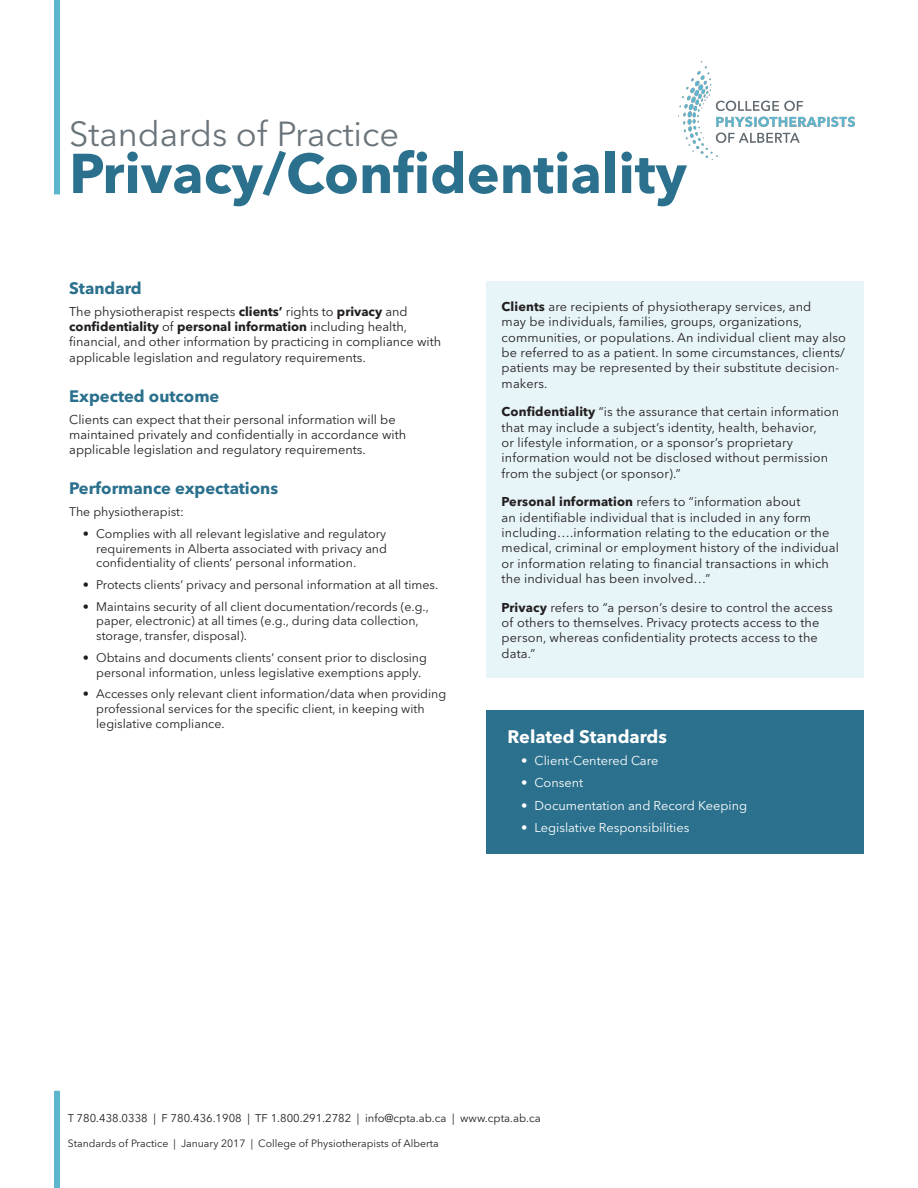
<style>
.page{position:relative;width:918px;height:1188px;background:#fff}
.page>*{position:absolute;margin:0;border:0;box-sizing:border-box;transform-origin:0 0}
.t1{font:700 55.5px "Avenir Next LT Pro";color:#2b708d}
.t2{font:34.5px "Avenir Next LT Pro";color:#6a747b}
.t3{font:700 18px "Avenir Next LT Pro";color:#fff}
.t4{font:700 16.5px "Avenir Next LT Pro";color:#2b708d}
.t5{font:12.75px/15.3px "Avenir Next LT Pro";letter-spacing:.01em;color:#231f20}
.t6{font:12.75px "Avenir Next LT Pro";color:#fff}
.t7{font:12.3px/14.9px "Avenir Next LT Pro";color:#231f20}
.t8{font:11.25px "Avenir Next LT Pro";color:#231f20}
.t9{font:10.5px "Avenir Next LT Pro";color:#231f20}
.s1{font-weight:700}
</style>
<div class="page">
<div style="left:486px;top:281px;width:378px;height:397px;background:#e7f4f8"></div>
<img style="left:678px;top:61px;width:177px;height:97px">
<div style="left:54px;top:0;width:6px;height:194px;background:#5eb5ce"></div>
<div style="left:486px;top:711px;width:378px;height:143px;background:#2b708d"></div>
<div style="left:54px;top:1091px;width:6px;height:97px;background:#5eb5ce"></div>
<p class="t2" style="left:69px;top:113px;width:332px">Standards of Practice</p>
<p class="t1" style="left:69px;top:140px;width:619px">Privacy/Confidentiality</p>
<p class="t4" style="left:69px;top:278px;width:74px">Standard</p>
<p class="t5" style="left:69px;top:304px;width:374px">The physiotherapist respects <span class="s1">clients’</span> rights to <span class="s1">privacy</span> and <span class="s1">confidentiality</span> of <span class="s1">personal information</span> including health, financial, and other information by practicing in compliance with applicable legislation and regulatory requirements.</p>
<p class="t4" style="left:69px;top:386px;width:152px">Expected outcome</p>
<p class="t5" style="left:69px;top:412px;width:339px">Clients can expect that their personal information will be maintained privately and confidentially in accordance with applicable legislation and regulatory requirements.</p>
<p class="t4" style="left:69px;top:479px;width:211px">Performance expectations</p>
<p class="t7" style="left:69px;top:504px;width:116px">The physiotherapist:</p>
<p class="t7" style="left:96px;top:526px;width:292px;text-align:justify;text-indent:-14px">• Complies with all relevant legislative and regulatory requirements in Alberta associated with privacy and confidentiality of clients’ personal information.</p>
<p class="t7" style="left:83px;top:577px;width:357px">• Protects clients’ privacy and personal information at all times.</p>
<p class="t7" style="left:96px;top:599px;width:334px;text-indent:-14px">• Maintains security of all client documentation/records (e.g., paper, electronic) at all times (e.g., during data collection, storage, transfer, disposal).</p>
<p class="t7" style="left:96px;top:650px;width:332px;text-indent:-14px">• Obtains and documents clients’ consent prior to disclosing personal information, unless legislative exemptions apply.</p>
<p class="t7" style="left:96px;top:687px;width:352px;text-indent:-14px">• Accesses only relevant client information/data when providing professional services for the specific client, in keeping with legislative compliance.</p>
<p class="t5" style="left:502px;top:299px;width:346px"><span class="s1">Clients</span> are recipients of physiotherapy services, and<br>may be individuals, families, groups, organizations, communities, or populations. An individual client may also be referred to as a patient. In some circumstances, clients/ patients may be represented by their substitute decision&shy;makers.</p>
<p class="t5" style="left:502px;top:404px;width:339px"><span class="s1">Confidentiality</span> “is the assurance that certain information that may include a subject’s identity, health, behavior,<br>or lifestyle information, or a sponsor’s proprietary information would not be disclosed without permission from the subject (or sponsor).”</p>
<p class="t5" style="left:502px;top:494px;width:339px"><span class="s1">Personal information</span> refers to “information about<br>an identifiable individual that is included in any form including….information relating to the education or the medical, criminal or employment history of the individual or information relating to financial transactions in which the individual has been involved…”</p>
<p class="t5" style="left:502px;top:600px;width:333px"><span class="s1">Privacy</span> refers to “a person’s desire to control the access of others to themselves. Privacy protects access to the person, whereas confidentiality protects access to the data.”</p>
<p class="t3" style="left:508px;top:726px;width:161px">Related Standards</p>
<p class="t6" style="left:521px;top:753px;width:139px">• Client-Centered Care</p>
<p class="t6" style="left:521px;top:775px;width:64px">• Consent</p>
<p class="t6" style="left:521px;top:797px;width:228px">• Documentation and Record Keeping</p>
<p class="t6" style="left:521px;top:820px;width:170px">• Legislative Responsibilities</p>
<p class="t8" style="left:68px;top:1112px;width:475px">T 780.438.0338 | F 780.436.1908 | TF 1.800.291.2782 | info@cpta.ab.ca | www.cpta.ab.ca</p>
<p class="t9" style="left:68px;top:1137px;width:373px">Standards of Practice | January 2017 | College of Physiotherapists of Alberta</p>
</div>
